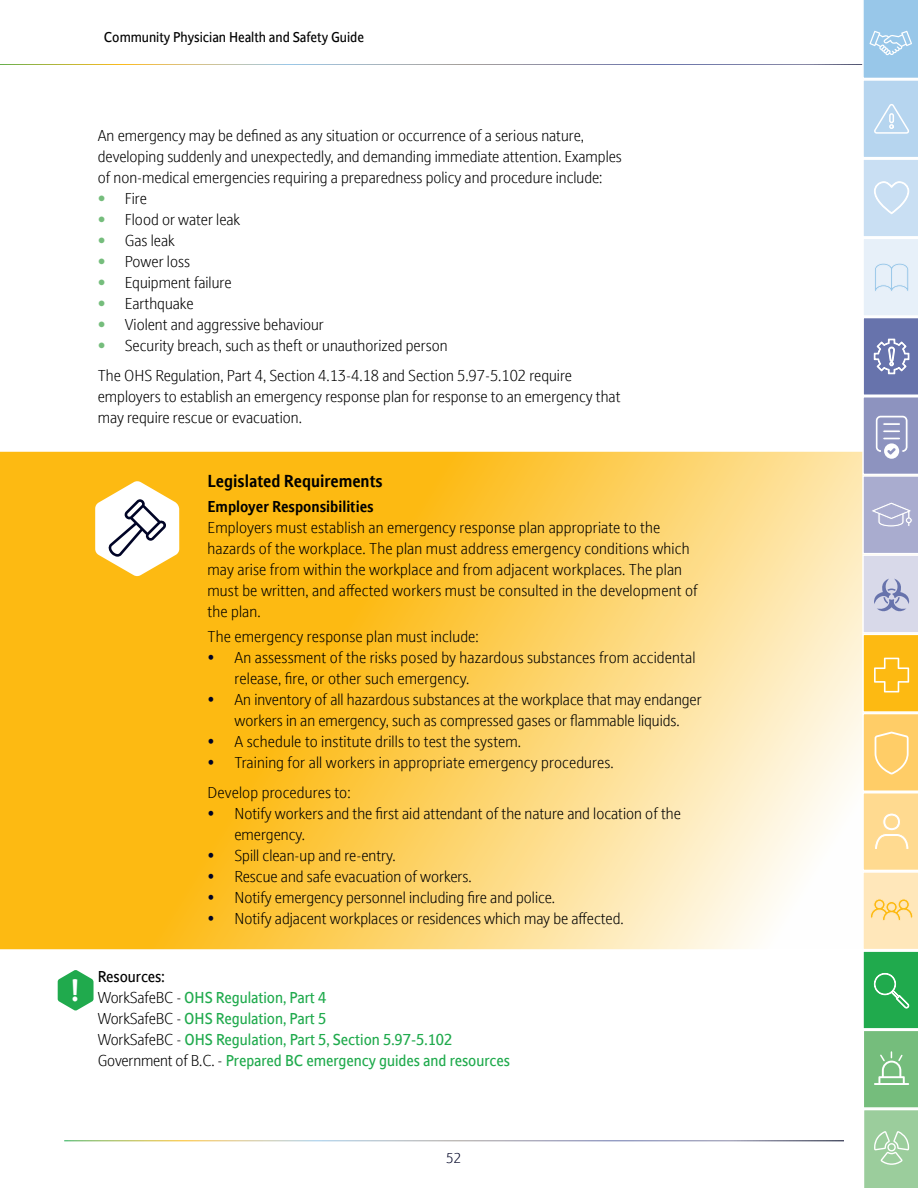
<style>
.page{position:relative;width:918px;height:1188px;background:#fff}
.page>*{position:absolute;margin:0;border:0;box-sizing:border-box;transform-origin:0 0}
.t1{font:700 29.25px "Stroudley";color:#fff}
.t2{font:700 16.5px "Stroudley";color:#000}
.t3{font:300 15px/21px "Stroudley";color:#000}
.t4{font:15px/21px "Stroudley";color:#20aa4d}
.t5{font:700 15px "Stroudley";color:#000}
.t6{font:13.5px "Stroudley";color:#000}
.t7{font:300 13.5px "Stroudley";color:#000426}
.s1{font-weight:700;color:#75bd7c}
.s2{color:#000426}
.s3{color:#000}
.s4{font-weight:300;color:#000}
</style>
<div class="page">
<svg style="left:0;top:452px;width:862px;height:497px;background:#fdce5a"></svg>
<svg style="left:95px;top:481px;width:84px;height:95px"></svg>
<svg style="left:862px;top:0;width:56px;height:1188px"></svg>
<svg style="left:58px;top:970px;width:36px;height:41px"></svg>
<p class="t6" style="left:104px;top:28px;width:262px">Community Physician Health and Safety Guide</p>
<h1 class="t1" style="left:71px;top:969px;width:10px">!</h1>
<p class="t3" style="left:98px;top:125px;width:526px">An emergency may be defined as any situation or occurrence of a serious nature, developing suddenly and unexpectedly, and demanding immediate attention. Examples of non-medical emergencies requiring a preparedness policy and procedure include:</p>
<p class="t3" style="left:98px;top:188px;width:51px"><span class="s1">•</span> Fire</p>
<p class="t3" style="left:98px;top:209px;width:144px"><span class="s1">•</span> Flood or water leak</p>
<p class="t3" style="left:98px;top:230px;width:78px"><span class="s1">•</span> Gas leak</p>
<p class="t3" style="left:98px;top:251px;width:94px"><span class="s1">•</span> Power loss</p>
<p class="t3" style="left:98px;top:272px;width:135px"><span class="s1">•</span> Equipment failure</p>
<p class="t3" style="left:98px;top:293px;width:97px"><span class="s1">•</span> Earthquake</p>
<p class="t3" style="left:98px;top:314px;width:228px"><span class="s1">•</span> Violent and aggressive behaviour</p>
<p class="t3" style="left:98px;top:330px;width:476px;line-height:29.5px"><span class="s1">•</span> Security breach, such as theft or unauthorized person<br>The OHS Regulation, Part 4, Section 4.13-4.18 and Section 5.97-5.102 require</p>
<p class="t3" style="left:98px;top:385px;width:524px">employers to establish an emergency response plan for response to an emergency that may require rescue or evacuation.</p>
<p class="t2" style="left:207px;top:468px;width:177px">Legislated Requirements</p>
<p class="t5" style="left:207px;top:495px;width:168px">Employer Responsibilities</p>
<p class="t3" style="left:207px;top:516px;width:492px">Employers must establish an emergency response plan appropriate to the hazards of the workplace. The plan must address emergency conditions which may arise from within the workplace and from adjacent workplaces. The plan must be written, and affected workers must be consulted in the development of the plan.</p>
<p class="t3" style="left:207px;top:625px;width:273px">The emergency response plan must include:</p>
<p class="t3" style="left:234px;top:646px;width:463px;text-indent:-27px"><span class="s2">•</span> An assessment of the risks posed by hazardous substances from accidental release, fire, or other such emergency.</p>
<p class="t3" style="left:207px;top:688px;width:496px;text-align:center"><span class="s2">•</span> An inventory of all hazardous substances at the workplace that may endanger workers in an emergency, such as compressed gases or flammable liquids.</p>
<p class="t3" style="left:207px;top:730px;width:315px"><span class="s2">•</span> A schedule to institute drills to test the system.</p>
<p class="t3" style="left:207px;top:747px;width:408px;line-height:29.5px"><span class="s2">•</span> Training for all workers in appropriate emergency procedures.<br>Develop procedures to:</p>
<p class="t3" style="left:234px;top:802px;width:448px;text-indent:-27px"><span class="s2">•</span> Notify workers and the first aid attendant of the nature and location of the emergency.</p>
<p class="t3" style="left:207px;top:844px;width:190px"><span class="s2">•</span> Spill clean-up and re-entry.</p>
<p class="t3" style="left:207px;top:865px;width:266px"><span class="s2">•</span> Rescue and safe evacuation of workers.</p>
<p class="t3" style="left:207px;top:886px;width:349px"><span class="s2">•</span> Notify emergency personnel including fire and police.</p>
<p class="t3" style="left:207px;top:907px;width:418px"><span class="s2">•</span> Notify adjacent workplaces or residences which may be affected.</p>
<p class="t4" style="left:98px;top:965px;width:414px"><span class="s3">Resources:<br></span><span class="s4">WorkSafeBC -</span> OHS Regulation, Part 4<br><span class="s4">WorkSafeBC -</span> OHS Regulation, Part 5<br><span class="s4">WorkSafeBC -</span> OHS Regulation, Part 5, Section 5.97-5.102<br><span class="s4">Government of B.C. -</span> Prepared BC emergency guides and resources</p>
<p class="t7" style="left:446px;top:1149px;width:16px">52</p>
</div>
